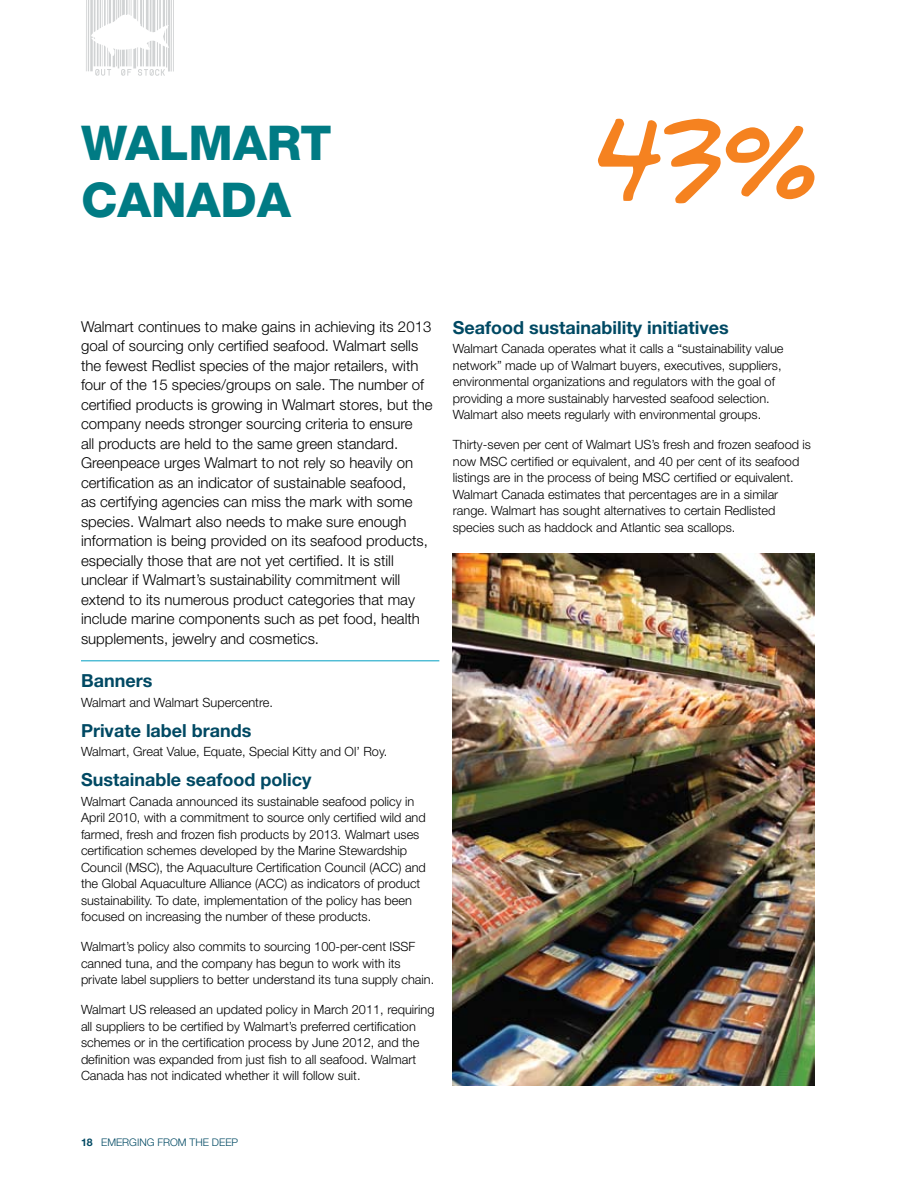
<style>
.page{position:relative;width:918px;height:1188px;background:#fff}
.page>*{position:absolute;margin:0;border:0;box-sizing:border-box;transform-origin:0 0}
.t1{font:135px "Johnny Mac Scrawl BRK";color:#f58220}
.t2{font:800 48px/57.6px "Helvetica Neue";color:#007b84}
.t3{font:700 18px "Helvetica Neue";color:#004963}
.t4{font:300 15px/19.5px "Helvetica Neue";color:#000}
.t5{font:300 12.75px/16.5px "Helvetica Neue";color:#000}
.t6{font:300 10.5px "Helvetica Neue";color:#004963}
.s1{font-weight:700}
</style>
<div class="page">
<hr style="left:81px;top:660px;width:358px;height:1px;background:#009fc2">
<hr style="left:86px;top:0;width:1px;height:71px;background:#d1d3d4">
<hr style="left:171px;top:0;width:1px;height:71px;background:#d1d3d4">
<hr style="left:173px;top:0;width:1px;height:71px;background:#d1d3d4">
<hr style="left:88px;top:0;width:1px;height:71px;background:#d1d3d4">
<svg style="left:90px;top:0;width:80px;height:76px"></svg>
<img style="left:452px;top:553px;width:362px;height:532px">
<h2 class="t2" style="left:81px;top:114px;width:37px">WALMART<br>CANADA</h2>
<h1 class="t1" style="left:597px;top:88px;width:223px">43%</h1>
<p class="t4" style="left:81px;top:316px;width:353px">Walmart continues to make gains in achieving its 2013 goal of sourcing only certified seafood. Walmart sells the fewest Redlist species of the major retailers, with four of the 15 species/groups on sale. The number of certified products is growing in Walmart stores, but the company needs stronger sourcing criteria to ensure<br>all products are held to the same green standard.<br>Greenpeace urges Walmart to not rely so heavily on certification as an indicator of sustainable seafood,<br>as certifying agencies can miss the mark with some species. Walmart also needs to make sure enough information is being provided on its seafood products, especially those that are not yet certified. It is still unclear if Walmart’s sustainability commitment will extend to its numerous product categories that may include marine components such as pet food, health supplements, jewelry and cosmetics.</p>
<h3 class="t3" style="left:81px;top:670px;width:73px">Banners</h3>
<p class="t5" style="left:81px;top:694px;width:194px">Walmart and Walmart Supercentre.</p>
<h3 class="t3" style="left:81px;top:719px;width:172px">Private label brands</h3>
<p class="t5" style="left:81px;top:743px;width:308px">Walmart, Great Value, Equate, Special Kitty and Ol’ Roy.</p>
<h3 class="t3" style="left:81px;top:769px;width:232px">Sustainable seafood policy</h3>
<p class="t5" style="left:81px;top:793px;width:346px">Walmart Canada announced its sustainable seafood policy in April 2010, with a commitment to source only certified wild and farmed, fresh and frozen fish products by 2013. Walmart uses certification schemes developed by the Marine Stewardship Council (MSC), the Aquaculture Certification Council (ACC) and the Global Aquaculture Alliance (ACC) as indicators of product sustainability. To date, implementation of the policy has been focused on increasing the number of these products.</p>
<p class="t5" style="left:81px;top:938px;width:355px">Walmart’s policy also commits to sourcing 100-per-cent ISSF canned tuna, and the company has begun to work with its private label suppliers to better understand its tuna supply chain.</p>
<p class="t5" style="left:81px;top:1001px;width:355px">Walmart US released an updated policy in March 2011, requiring all suppliers to be certified by Walmart’s preferred certification schemes or in the certification process by June 2012, and the definition was expanded from just fish to all seafood. Walmart Canada has not indicated whether it will follow suit.</p>
<h3 class="t3" style="left:453px;top:316px;width:277px">Seafood sustainability initiatives</h3>
<p class="t5" style="left:453px;top:340px;width:332px">Walmart Canada operates what it calls a “sustainability value network” made up of Walmart buyers, executives, suppliers, environmental organizations and regulators with the goal of providing a more sustainably harvested seafood selection.<br>Walmart also meets regularly with environmental groups.</p>
<p class="t5" style="left:453px;top:436px;width:360px">Thirty-seven per cent of Walmart US’s fresh and frozen seafood is now MSC certified or equivalent, and 40 per cent of its seafood listings are in the process of being MSC certified or equivalent.<br>Walmart Canada estimates that percentages are in a similar range. Walmart has sought alternatives to certain Redlisted species such as haddock and Atlantic sea scallops.</p>
<p class="t6" style="left:81px;top:1136px;width:34px"><span class="s1">18</span> Emerging</p>
<p class="t6" style="left:158px;top:1136px;width:8px">from</p>
<p class="t6" style="left:190px;top:1136px;width:8px">the</p>
<p class="t6" style="left:212px;top:1136px;width:8px">deep</p>
</div>
